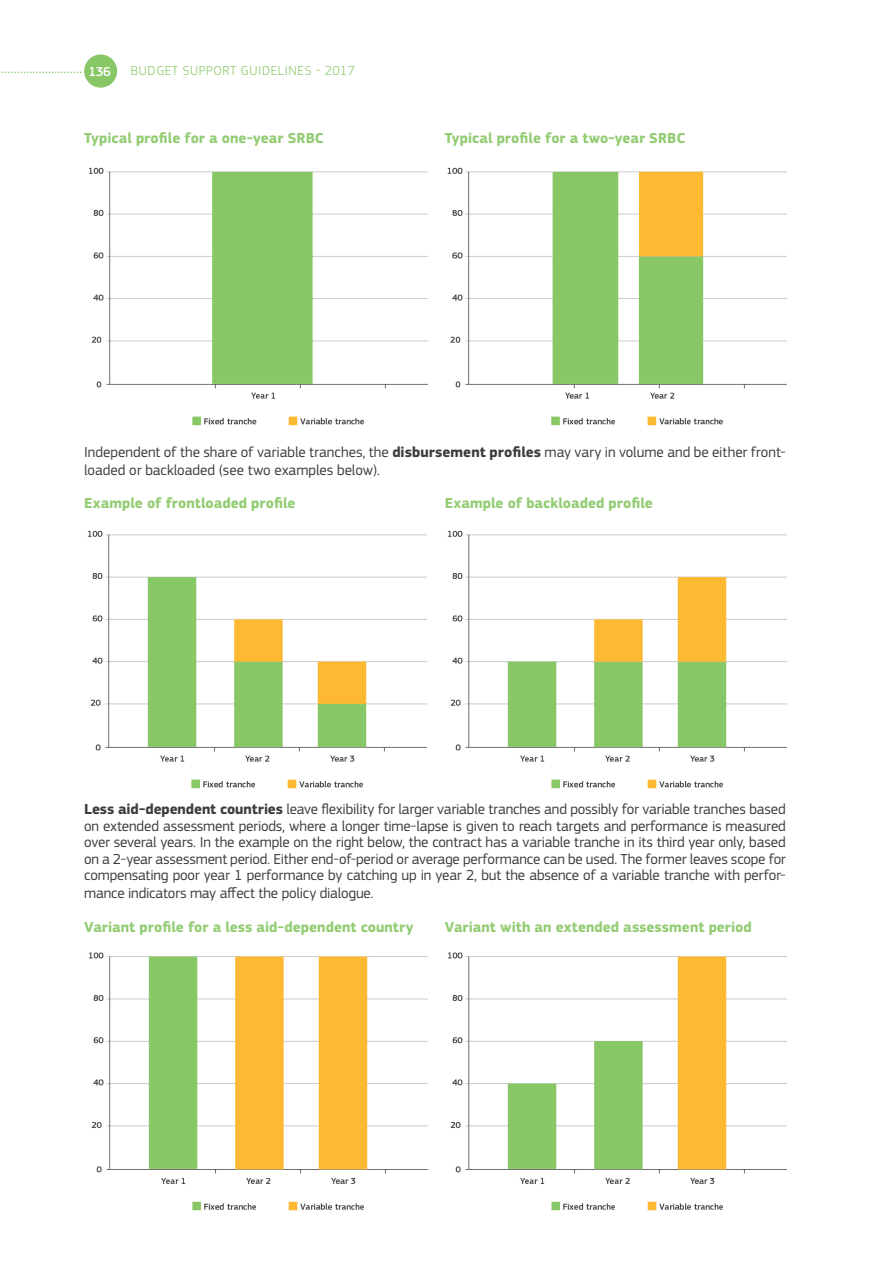
<style>
.page{position:relative;width:893px;height:1263px;background:#fff}
.page>*{position:absolute;margin:0;border:0;box-sizing:border-box;transform-origin:0 0}
._101___Body_Text{font:15px/16.5px "EC Square Sans Pro";letter-spacing:-.005em;color:#3e3e3f}
._101___Body_Text-2{font:700 15px "EC Square Sans Pro";color:#93cc73}
.t1{font:300 13.5px "EC Square Sans Pro";letter-spacing:.05em;color:#87c765}
.t2{font:500 13.5px "EC Square Sans Pro";color:#fff}
.s1{font-weight:700}
</style>
<div class="page">
<div style="left:84px;top:54px;width:33px;height:34px;background:#87c765;border-radius:50%"></div>
<svg style="left:0;top:72px;width:85px;height:1px"></svg>
<img style="left:89px;top:167px;width:338px;height:259px">
<img style="left:88px;top:530px;width:338px;height:259px">
<img style="left:89px;top:952px;width:338px;height:259px">
<img style="left:447px;top:167px;width:340px;height:259px">
<img style="left:448px;top:530px;width:338px;height:259px">
<img style="left:448px;top:952px;width:339px;height:259px">
<p class="t2" style="left:88px;top:64px;width:24px">136</p>
<p class="t1" style="left:131px;top:63px;width:226px">BUDGET SUPPORT GUIDELINES - 2017</p>
<p class="_101___Body_Text-2" style="left:84px;top:129px;width:241px">Typical profile for a one-year SRBC</p>
<p class="_101___Body_Text-2" style="left:445px;top:129px;width:242px">Typical profile for a two-year SRBC</p>
<p class="_101___Body_Text" style="left:84px;top:443px;width:703px;line-height:18px">Independent of the share of variable tranches, the <span class="s1">disbursement profiles</span> may vary in volume and be either front&shy;loaded or backloaded (see two examples below).</p>
<p class="_101___Body_Text-2" style="left:84px;top:494px;width:213px">Example of frontloaded profile</p>
<p class="_101___Body_Text-2" style="left:445px;top:494px;width:210px">Example of backloaded profile</p>
<p class="_101___Body_Text" style="left:84px;top:801px;width:703px;text-align:justify"><span class="s1">Less aid-dependent countries</span> leave flexibility for larger variable tranches and possibly for variable tranches based on extended assessment periods, where a longer time-lapse is given to reach targets and performance is measured over several years. In the example on the right below, the contract has a variable tranche in its third year only, based on a 2-year assessment period. Either end-of-period or average performance can be used. The former leaves scope for compensating poor year 1 performance by catching up in year 2, but the absence of a variable tranche with perfor-</p>
<p class="_101___Body_Text" style="left:84px;top:885px;width:291px">mance indicators may affect the policy dialogue.</p>
<p class="_101___Body_Text-2" style="left:84px;top:918px;width:331px">Variant profile for a less aid-dependent country</p>
<p class="_101___Body_Text-2" style="left:445px;top:918px;width:308px">Variant with an extended assessment period</p>
</div>
